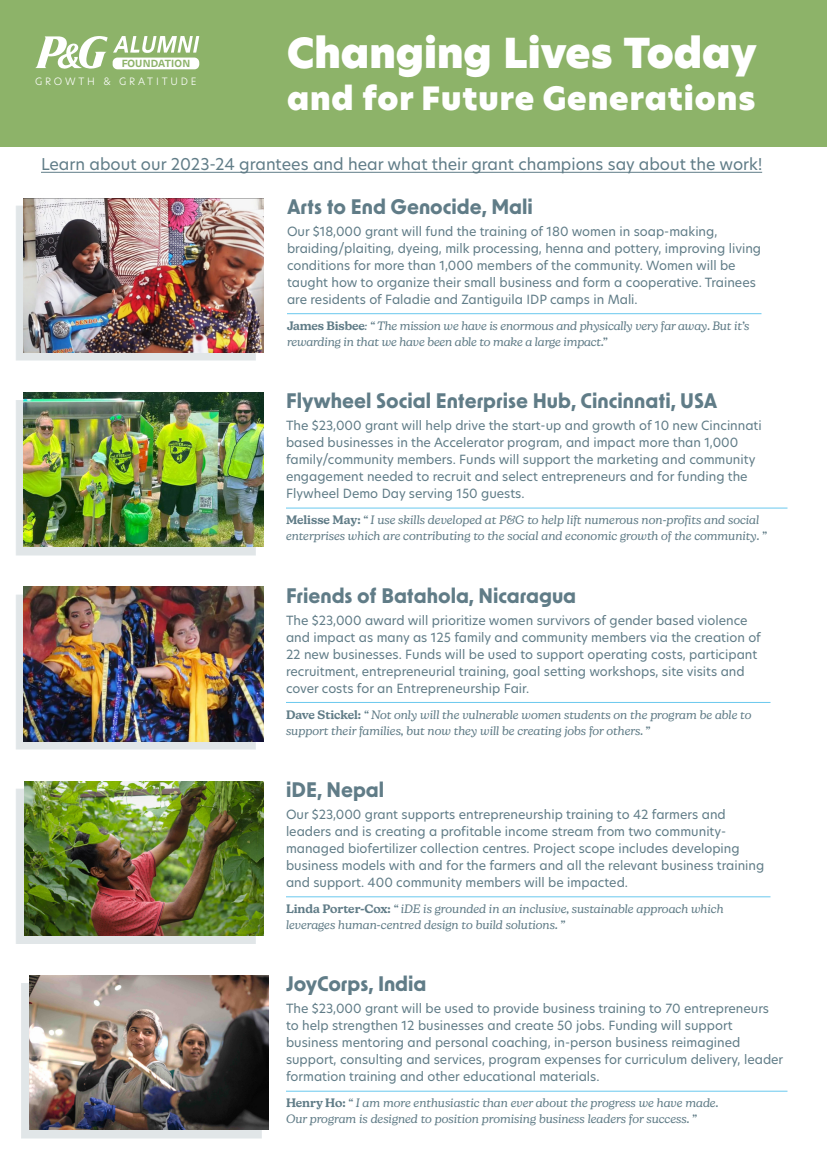
<style>
.page{position:relative;width:827px;height:1170px;background:#fff}
.page>*{position:absolute;margin:0;border:0;box-sizing:border-box;transform-origin:0 0}
.t1{font:40.5px "New Hero Super";color:#fff}
.t2{font:31.5px "New Hero Super";letter-spacing:.03em;color:#fff}
.t3{font:700 20px "New Order";color:#607c87}
.t4{font:16px "New Hero";color:#607c87}
.t5{font:12.5px/17px "New Hero";color:#607c87}
.t6{font:italic 12px/16px "New Kansas";color:#607c87}
.t7{font:300 10px "New Hero";letter-spacing:.28em;color:#fff}
.s1{font-weight:600;font-style:normal}
.s2{font-weight:300}
</style>
<div class="page">
<div style="left:15px;top:205px;width:241px;height:156px;background:#607c87;opacity:.19"></div>
<img style="left:24px;top:198px;width:239px;height:154px">
<hr style="left:287px;top:313px;width:475px;height:1px;background:#69c8ee">
<div style="left:15px;top:789px;width:241px;height:155px;background:#e1e6e8"></div>
<img style="left:24px;top:781px;width:240px;height:155px">
<hr style="left:286px;top:896px;width:485px;height:1px;background:#69c8ee">
<hr style="left:286px;top:702px;width:485px;height:1px;background:#69c8ee">
<div style="left:15px;top:594px;width:241px;height:156px;background:#607c87;opacity:.19"></div>
<img style="left:24px;top:587px;width:239px;height:154px">
<hr style="left:286px;top:508px;width:502px;height:1px;background:#69c8ee">
<div style="left:15px;top:400px;width:241px;height:155px;background:#e1e6e8"></div>
<img style="left:24px;top:392px;width:239px;height:155px">
<div style="left:0;top:0;width:827px;height:147px;background:#8db369"></div>
<hr style="left:286px;top:1091px;width:502px;height:1px;background:#69c8ee">
<div style="left:21px;top:983px;width:241px;height:156px;background:#e1e6e8"></div>
<img style="left:30px;top:976px;width:239px;height:154px">
<svg style="left:35px;top:36px;width:164px;height:33px"></svg>
<hr style="left:41px;top:172px;width:721px;height:1px;background:#607c87">
<p class="t7" style="left:35px;top:74px;width:163px">GROWTH &amp; GRATITUDE</p>
<h1 class="t1" style="left:287px;top:26px;width:471px">Changing Lives Today</h1>
<h2 class="t2" style="left:287px;top:77px;width:470px">and for Future Generations</h2>
<p class="t4" style="left:41px;top:153px;width:723px">Learn about our 2023-24 grantees and hear what their grant champions say about the work!</p>
<h3 class="t3" style="left:287px;top:194px;width:247px">Arts to End Genocide, Mali</h3>
<p class="t5" style="left:287px;top:223px;width:476px">Our $18,000 grant will fund the training of 180 women in soap-making, braiding/plaiting, dyeing, milk processing, henna and pottery, improving living conditions for more than 1,000 members of the community. Women will be taught how to organize their small business and form a cooperative. Trainees are residents of Faladie and Zantiguila IDP camps in Mali.</p>
<p class="t6" style="left:287px;top:318px;width:464px"><span class="s1">James Bisbee</span><span class="s2">:</span> “ The mission we have is enormous and physically very far away. But it’s rewarding in that we have been able to make a large impact.”</p>
<h3 class="t3" style="left:286px;top:388px;width:433px">Flywheel Social Enterprise Hub, Cincinnati, USA</h3>
<p class="t5" style="left:286px;top:417px;width:477px">The $23,000 grant will help drive the start-up and growth of 10 new Cincinnati based businesses in the Accelerator program, and impact more than 1,000 family/community members. Funds will support the marketing and community engagement needed to recruit and select entrepreneurs and for funding the Flywheel Demo Day serving 150 guests.</p>
<p class="t6" style="left:286px;top:512px;width:482px"><span class="s1">Melisse May:</span> “ I use skills developed at P&amp;G to help lift numerous non-profits and social enterprises which are contributing to the social and economic growth of the community. ”</p>
<h3 class="t3" style="left:286px;top:582px;width:292px">Friends of Batahola, Nicaragua</h3>
<p class="t5" style="left:286px;top:611px;width:476px">The $23,000 award will prioritize women survivors of gender based violence and impact as many as 125 family and community members via the creation of 22 new businesses. Funds will be used to support operating costs, participant recruitment, entrepreneurial training, goal setting workshops, site visits and cover costs for an Entrepreneurship Fair.</p>
<p class="t6" style="left:286px;top:707px;width:467px"><span class="s1">Dave Stickel:</span> “ Not only will the vulnerable women students on the program be able to support their families, but now they will be creating jobs for others. ”</p>
<h3 class="t3" style="left:286px;top:777px;width:100px">iDE, Nepal</h3>
<p class="t5" style="left:286px;top:806px;width:480px">Our $23,000 grant supports entrepreneurship training to 42 farmers and leaders and is creating a profitable income stream from two community&shy;managed biofertilizer collection centres. Project scope includes developing business models with and for the farmers and all the relevant business training and support. 400 community members will be impacted.</p>
<p class="t6" style="left:286px;top:901px;width:439px"><span class="s1">Linda Porter-Cox:</span> “ iDE is grounded in an inclusive, sustainable approach which leverages human-centred design to build solutions. ”</p>
<h3 class="t3" style="left:286px;top:971px;width:142px">JoyCorps, India</h3>
<p class="t5" style="left:286px;top:1000px;width:499px">The $23,000 grant will be used to provide business training to 70 entrepreneurs to help strengthen 12 businesses and create 50 jobs. Funding will support business mentoring and personal coaching, in-person business reimagined support, consulting and services, program expenses for curriculum delivery, leader formation training and other educational materials.</p>
<p class="t6" style="left:286px;top:1095px;width:434px"><span class="s1">Henry Ho:</span> “ I am more enthusiastic than ever about the progress we have made.<br>Our program is designed to position promising business leaders for success. ”</p>
</div>
